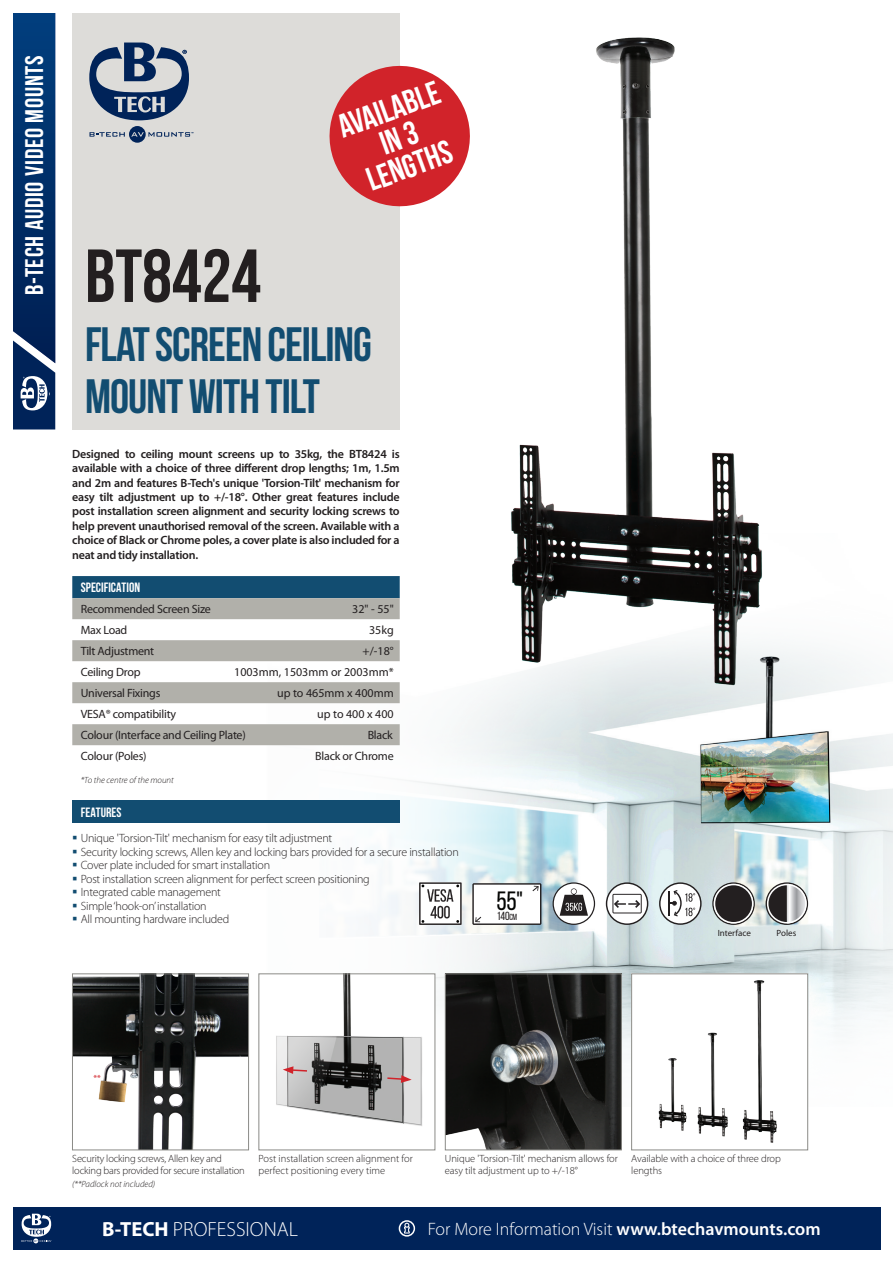
<style>
.page{position:relative;width:893px;height:1263px;background:#fff}
.page>*{position:absolute;margin:0;border:0;box-sizing:border-box;transform-origin:0 0}
.t1{font:700 75px "Bebas Neue";color:#231f20}
.t2{font:700 48.15px/51.8px "Bebas Neue";letter-spacing:-.02em;color:#124d71}
.t3{font:700 33px/30px "Bebas Neue";color:#fff;text-align:center}
.t4{font:26.55px "Bebas Neue";color:#040503}
.t5{font:700 25.5px "Bebas Neue";letter-spacing:.03em;color:#fff}
.t6{font:300 20.55px "Myriad Pro";color:#fff}
.t7{font:300 18px "Myriad Pro";color:#fff}
.t8{font:700 13.5px "Bebas Neue";color:#fff}
.t9{font:600 12px/14.4px "Myriad Pro";letter-spacing:-.02em;color:#231f20;text-align:justify}
.t10{font:300 12px/13.5px "Myriad Pro";letter-spacing:-.02em;color:#231f20}
.t11{font:12px "Myriad Pro";letter-spacing:-.02em;color:#231f20}
.t12{font:12px "Myriad Pro";color:#231f20}
.t13{font:11.7px "Bebas Neue";color:#231f20}
.t14{font:300 10.5px/12px "Myriad Pro";letter-spacing:-.01em;color:#231f20}
.t15{font:italic 300 9px "Myriad Pro";color:#231f20}
.t16{font:9px "Myriad Pro";color:#231f20}
.t17{font:9px "Myriad Pro";color:#d1232a}
.s1{font-size:8.85px}
.s2{font-weight:700}
.s3{font-weight:600}
</style>
<div class="page">
<div style="left:72px;top:6px;width:328px;height:423px;background:#dddcd9"></div>
<svg style="left:89px;top:43px;width:100px;height:77px"></svg>
<svg style="left:90px;top:126px;width:103px;height:17px"></svg>
<svg style="left:329px;top:65px;width:141px;height:142px"></svg>
<svg style="left:13px;top:13px;width:42px;height:416px;background:#0c376d"></svg>
<div style="left:0;top:0;width:893px;height:13px;background:#fff"></div>
<div style="left:13px;top:1208px;width:867px;height:42px;background:#002359"></div>
<svg style="left:21px;top:1214px;width:31px;height:29px"></svg>
<svg style="left:399px;top:1220px;width:16px;height:16px"></svg>
<img style="left:267px;top:649px;width:626px;height:457px">
<img style="left:74px;top:975px;width:173px;height:173px">
<div style="left:72px;top:973px;width:177px;height:177px;border:1px solid #8b8b87"></div>
<div style="left:72px;top:576px;width:328px;height:22px;background:#124d71"></div>
<svg style="left:72px;top:598px;width:328px;height:147px;fill:#b1b0aa"></svg>
<div style="left:72px;top:801px;width:328px;height:22px;background:#124d71"></div>
<img style="left:633px;top:975px;width:173px;height:168px">
<div style="left:631px;top:973px;width:177px;height:177px;border:1px solid #8b8b87"></div>
<img style="left:447px;top:975px;width:173px;height:173px">
<div style="left:445px;top:973px;width:177px;height:177px;border:1px solid #8b8b87"></div>
<img style="left:490px;top:37px;width:297px;height:667px">
<svg style="left:712px;top:882px;width:43px;height:43px;background:#666"></svg>
<svg style="left:419px;top:882px;width:43px;height:43px"></svg>
<svg style="left:472px;top:883px;width:69px;height:42px"></svg>
<svg style="left:659px;top:882px;width:43px;height:43px"></svg>
<svg style="left:606px;top:882px;width:42px;height:43px"></svg>
<svg style="left:553px;top:882px;width:42px;height:43px"></svg>
<svg style="left:766px;top:882px;width:42px;height:43px"></svg>
<div style="left:259px;top:974px;width:176px;height:176px;background:#fff"></div>
<img style="left:276px;top:975px;width:147px;height:151px">
<div style="left:258px;top:973px;width:177px;height:177px;border:1px solid #8b8b87"></div>
<svg style="left:283px;top:1066px;width:26px;height:8px"></svg>
<svg style="left:386px;top:1075px;width:26px;height:8px"></svg>
<h3 class="t5" style="left:20px;top:295px;width:242px;rotate:-90deg">B-TECH AUDIO VIDEO MOUNTS</h3>
<h3 class="t3" style="left:334px;top:113px;width:108px;rotate:-20deg">AVAILABLE<br>IN 3<br>LENGTHS</h3>
<h1 class="t1" style="left:85px;top:235px;width:177px">BT8424</h1>
<h2 class="t2" style="left:85px;top:318px;width:289px">FLAT SCREEN CEILING<br>MOUNT WITH TILT</h2>
<p class="t9" style="left:72px;top:446px;width:329px">Designed to ceiling mount screens up to 35kg, the BT8424 is available with a choice of three different drop lengths; 1m, 1.5m and 2m and features B-Tech's unique 'Torsion-Tilt' mechanism for easy tilt adjustment up to +/-18°. Other great features include post installation screen alignment and security locking screws to help prevent unauthorised removal of the screen. Available with a choice of Black or Chrome poles, a cover plate is also included for a neat and tidy installation.</p>
<p class="t8" style="left:81px;top:580px;width:61px">SPECIFICATION</p>
<p class="t11" style="left:81px;top:602px;width:132px">Recommended Screen Size</p>
<p class="t11" style="left:352px;top:602px;width:43px">32" - 55"</p>
<p class="t11" style="left:81px;top:623px;width:48px">Max Load</p>
<p class="t11" style="left:369px;top:623px;width:26px">35kg</p>
<p class="t11" style="left:81px;top:644px;width:75px">Tilt Adjustment</p>
<p class="t11" style="left:363px;top:644px;width:33px">+/-18°</p>
<p class="t11" style="left:81px;top:665px;width:61px">Ceiling Drop</p>
<p class="t12" style="left:234px;top:665px;width:161px">1003mm, 1503mm or 2003mm*</p>
<p class="t11" style="left:81px;top:686px;width:81px">Universal Fixings</p>
<p class="t12" style="left:277px;top:686px;width:118px">up to 465mm x 400mm</p>
<p class="t11" style="left:81px;top:707px;width:97px">VESA® compatibility</p>
<p class="t12" style="left:317px;top:707px;width:78px">up to 400 x 400</p>
<p class="t11" style="left:81px;top:728px;width:167px">Colour (Interface and Ceiling Plate)</p>
<p class="t11" style="left:368px;top:728px;width:27px">Black</p>
<p class="t11" style="left:81px;top:749px;width:67px">Colour (Poles)</p>
<p class="t11" style="left:315px;top:749px;width:80px">Black or Chrome</p>
<p class="t15" style="left:81px;top:775px;width:95px">*To the centre of the mount</p>
<p class="t8" style="left:81px;top:805px;width:42px">FEATURES</p>
<p class="t10" style="left:81px;top:831px;width:380px">Unique 'Torsion-Tilt' mechanism for easy tilt adjustment<br>Security locking screws, Allen key and locking bars provided for a secure installation Cover plate included for smart installation<br>Post installation screen alignment for perfect screen positioning<br>Integrated cable management<br>Simple ‘hook-on’ installation<br>All mounting hardware included</p>
<h3 class="t4" style="left:496px;top:886px;width:28px">55"</h3>
<p class="t13" style="left:497px;top:910px;width:22px">140<span class="s1">cm</span></p>
<p class="t16" style="left:718px;top:927px;width:35px">Interface</p>
<p class="t16" style="left:776px;top:927px;width:21px">Poles</p>
<p class="t17" style="left:94px;top:1072px;width:9px">**</p>
<p class="t14" style="left:72px;top:1153px;width:174px">Security locking screws, Allen key and locking bars provided for secure installation</p>
<p class="t15" style="left:72px;top:1178px;width:85px">(**Padlock not included)</p>
<p class="t14" style="left:259px;top:1153px;width:156px">Post installation screen alignment for perfect positioning every time</p>
<p class="t14" style="left:445px;top:1153px;width:174px">Unique 'Torsion-Tilt' mechanism allows for easy tilt adjustment up to +/-18°</p>
<p class="t14" style="left:631px;top:1153px;width:151px">Available with a choice of three drop lengths</p>
<h3 class="t6" style="left:102px;top:1217px;width:197px"><span class="s2">B-TECH</span> PROFESSIONAL</h3>
<h3 class="t7" style="left:428px;top:1218px;width:394px">For More Information Visit <span class="s3">www.btechavmounts.com</span></h3>
</div>
